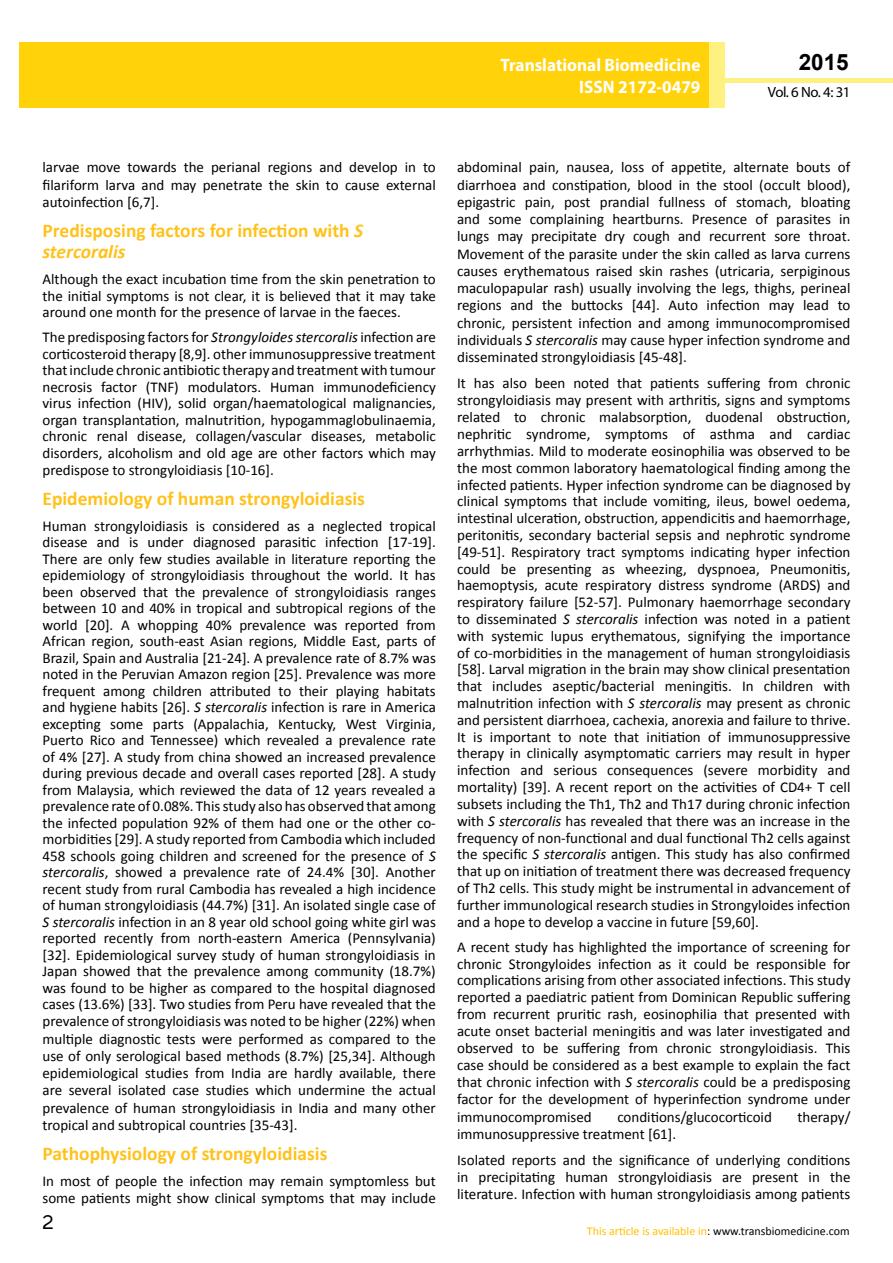
<style>
.page{position:relative;width:893px;height:1263px;background:#fff}
.page>*{position:absolute;margin:0;border:0;box-sizing:border-box;transform-origin:0 0}
.t1{font:25.5px "Tunga";color:#000}
.t2{font:700 22.5px "Arial";color:#000}
.t3{font:700 19.5px/21.5px "Calibri";color:#ffc21a}
.t4{font:700 18px/21.6px "Myriad Pro";color:#fff;text-align:right;scale:.96 1}
.t5{font:15px/16.6px "Calibri";color:#000;text-align:justify}
.t6{font:14.85px "Myriad Pro";letter-spacing:-.03em;color:#000}
.t7{font:12px "Calibri";color:#000}
.s1{font-style:italic}
.s2{color:#ffc000}
</style>
<div class="page">
<hr style="left:725px;top:78px;width:168px;height:4px;background:#fff180">
<div style="left:19px;top:42px;width:690px;height:66px;background:#ffd20a"></div>
<div style="left:709px;top:42px;width:16px;height:66px;background:#fff180"></div>
<p class="t4" style="left:517px;top:53px;width:198px">ARCHIVOS DE MEDICINA<br>ISSN 1698-9465</p>
<h2 class="t2" style="left:799px;top:47px;width:52px">2015</h2>
<p class="t4" style="left:501px;top:54px;width:210px">Translational Biomedicine<br>ISSN 2172-0479</p>
<p class="t6" style="left:768px;top:83px;width:84px">Vol. 6 No. 4: 31</p>
<p class="t5" style="left:43px;top:159px;width:395px;line-height:17.2px">larvae move towards the perianal regions and develop in to filariform larva and may penetrate the skin to cause external autoinfection [6,7].</p>
<h3 class="t3" style="left:43px;top:220px;width:322px">Predisposing factors for infection with <span class="s1">S stercoralis</span></h3>
<p class="t5" style="left:43px;top:271px;width:395px">Although the exact incubation time from the skin penetration to the initial symptoms is not clear, it is believed that it may take around one month for the presence of larvae in the faeces.</p>
<p class="t5" style="left:43px;top:329px;width:395px">The predisposing factors for <span class="s1">Strongyloides stercoralis</span> infection are corticosteroid therapy [8,9]. other immunosuppressive treatment that include chronic antibiotic therapy and treatment with tumour necrosis factor (TNF) modulators. Human immunodeficiency virus infection (HIV), solid organ/haematological malignancies, organ transplantation, malnutrition, hypogammaglobulinaemia, chronic renal disease, collagen/vascular diseases, metabolic disorders, alcoholism and old age are other factors which may predispose to strongyloidiasis [10-16].</p>
<h3 class="t3" style="left:43px;top:488px;width:324px">Epidemiology of human strongyloidiasis</h3>
<p class="t5" style="left:43px;top:517px;width:395px">Human strongyloidiasis is considered as a neglected tropical disease and is under diagnosed parasitic infection [17-19].<br>There are only few studies available in literature reporting the epidemiology of strongyloidiasis throughout the world. It has been observed that the prevalence of strongyloidiasis ranges between 10 and 40% in tropical and subtropical regions of the world [20]. A whopping 40% prevalence was reported from African region, south-east Asian regions, Middle East, parts of Brazil, Spain and Australia [21-24]. A prevalence rate of 8.7% was noted in the Peruvian Amazon region [25]. Prevalence was more frequent among children attributed to their playing habitats and hygiene habits [26]. <span class="s1">S stercoralis</span> infection is rare in America excepting some parts (Appalachia, Kentucky, West Virginia, Puerto Rico and Tennessee) which revealed a prevalence rate of 4% [27]. A study from china showed an increased prevalence during previous decade and overall cases reported [28]. A study from Malaysia, which reviewed the data of 12 years revealed a prevalence rate of 0.08%. This study also has observed that among the infected population 92% of them had one or the other co&shy;morbidities [29]. A study reported from Cambodia which included 458 schools going children and screened for the presence of <span class="s1">S stercoralis</span>, showed a prevalence rate of 24.4% [30]. Another recent study from rural Cambodia has revealed a high incidence of human strongyloidiasis (44.7%) [31]. An isolated single case of <span class="s1">S stercoralis</span> infection in an 8 year old school going white girl was reported recently from north-eastern America (Pennsylvania) [32]. Epidemiological survey study of human strongyloidiasis in Japan showed that the prevalence among community (18.7%) was found to be higher as compared to the hospital diagnosed cases (13.6%) [33]. Two studies from Peru have revealed that the prevalence of strongyloidiasis was noted to be higher (22%) when multiple diagnostic tests were performed as compared to the use of only serological based methods (8.7%) [25,34]. Although epidemiological studies from India are hardly available, there are several isolated case studies which undermine the actual prevalence of human strongyloidiasis in India and many other tropical and subtropical countries [35-43].</p>
<h3 class="t3" style="left:43px;top:1143px;width:286px">Pathophysiology of strongyloidiasis</h3>
<p class="t5" style="left:43px;top:1172px;width:395px;line-height:17.2px">In most of people the infection may remain symptomless but some patients might show clinical symptoms that may include</p>
<h1 class="t1" style="left:42px;top:1205px;width:13px">2</h1>
<p class="t5" style="left:457px;top:159px;width:395px;line-height:17.2px">abdominal pain, nausea, loss of appetite, alternate bouts of diarrhoea and constipation, blood in the stool (occult blood), epigastric pain, post prandial fullness of stomach, bloating and some complaining heartburns. Presence of parasites in lungs may precipitate dry cough and recurrent sore throat.<br>Movement of the parasite under the skin called as larva currens causes erythematous raised skin rashes (utricaria, serpiginous maculopapular rash) usually involving the legs, thighs, perineal regions and the buttocks [44]. Auto infection may lead to chronic, persistent infection and among immunocompromised individuals <span class="s1">S stercoralis</span> may cause hyper infection syndrome and disseminated strongyloidiasis [45-48].</p>
<p class="t5" style="left:457px;top:375px;width:395px">It has also been noted that patients suffering from chronic strongyloidiasis may present with arthritis, signs and symptoms related to chronic malabsorption, duodenal obstruction, nephritic syndrome, symptoms of asthma and cardiac arrhythmias. Mild to moderate eosinophilia was observed to be the most common laboratory haematological finding among the infected patients. Hyper infection syndrome can be diagnosed by clinical symptoms that include vomiting, ileus, bowel oedema, intestinal ulceration, obstruction, appendicitis and haemorrhage, peritonitis, secondary bacterial sepsis and nephrotic syndrome [49-51]. Respiratory tract symptoms indicating hyper infection could be presenting as wheezing, dyspnoea, Pneumonitis, haemoptysis, acute respiratory distress syndrome (ARDS) and respiratory failure [52-57]. Pulmonary haemorrhage secondary to disseminated <span class="s1">S stercoralis</span> infection was noted in a patient with systemic lupus erythematous, signifying the importance of co-morbidities in the management of human strongyloidiasis [58]. Larval migration in the brain may show clinical presentation that includes aseptic/bacterial meningitis. In children with malnutrition infection with <span class="s1">S stercoralis</span> may present as chronic and persistent diarrhoea, cachexia, anorexia and failure to thrive.<br>It is important to note that initiation of immunosuppressive therapy in clinically asymptomatic carriers may result in hyper infection and serious consequences (severe morbidity and mortality) [39]. A recent report on the activities of CD4+ T cell subsets including the Th1, Th2 and Th17 during chronic infection with <span class="s1">S stercoralis</span> has revealed that there was an increase in the frequency of non-functional and dual functional Th2 cells against the specific <span class="s1">S stercoralis</span> antigen. This study has also confirmed that up on initiation of treatment there was decreased frequency of Th2 cells. This study might be instrumental in advancement of further immunological research studies in Strongyloides infection and a hope to develop a vaccine in future [59,60].</p>
<p class="t5" style="left:457px;top:938px;width:395px">A recent study has highlighted the importance of screening for chronic Strongyloides infection as it could be responsible for complications arising from other associated infections. This study reported a paediatric patient from Dominican Republic suffering from recurrent pruritic rash, eosinophilia that presented with acute onset bacterial meningitis and was later investigated and observed to be suffering from chronic strongyloidiasis. This case should be considered as a best example to explain the fact that chronic infection with <span class="s1">S stercoralis</span> could be a predisposing factor for the development of hyperinfection syndrome under immunocompromised</p>
<p class="t5" style="left:617px;top:1108px;width:156px">conditions/glucocorticoid</p>
<p class="t5" style="left:798px;top:1108px;width:54px">therapy/</p>
<p class="t5" style="left:457px;top:1121px;width:395px;line-height:25.8px">immunosuppressive treatment [61].<br>Isolated reports and the significance of underlying conditions</p>
<p class="t5" style="left:457px;top:1168px;width:395px;line-height:17.2px">in precipitating human strongyloidiasis are present in the literature. Infection with human strongyloidiasis among patients</p>
<p class="t7" style="left:587px;top:1223px;width:264px"><span class="s2">This article is available in</span>: www.transbiomedicine.com</p>
</div>
